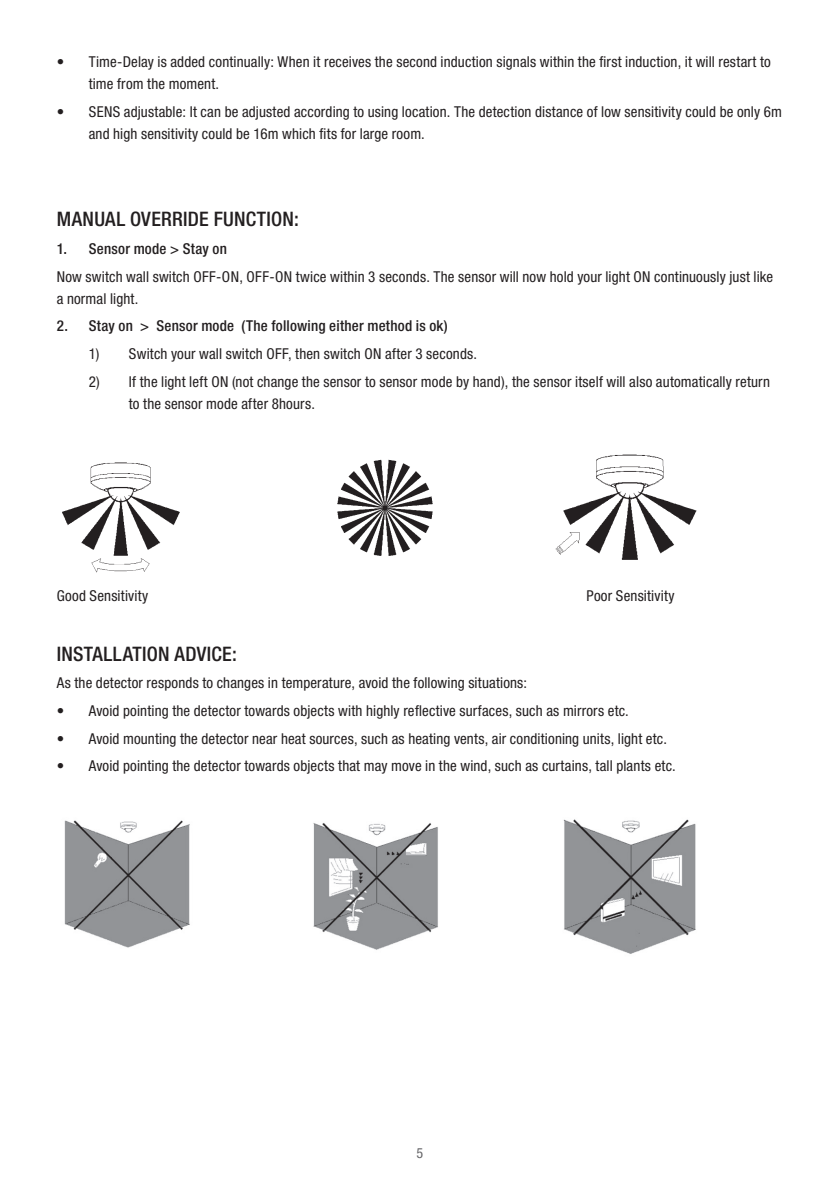
<style>
.page{position:relative;width:840px;height:1191px;background:#fff}
.page>*{position:absolute;margin:0;border:0;box-sizing:border-box;transform-origin:0 0}
.t1{font:500 condensed 20px "Helvetica Neue LT Std";letter-spacing:.015em;color:#231f20}
.t2{font:condensed 15px/22px "Helvetica Neue LT Std";letter-spacing:.01em;color:#231f20}
.t3{font:500 condensed 15px "Helvetica Neue LT Std";letter-spacing:.015em;color:#231f20}
.t4{font:condensed 14px "Helvetica Neue LT Std";color:#636366}
</style>
<div class="page">
<img style="left:62px;top:454px;width:635px;height:119px">
<img style="left:64px;top:819px;width:632px;height:135px">
<p class="t2" style="left:89px;top:51px;width:683px;text-indent:-32px">• Time-Delay is added continually: When it receives the second induction signals within the first induction, it will restart to time from the moment.</p>
<p class="t2" style="left:89px;top:101px;width:694px;text-indent:-32px">• SENS adjustable: It can be adjusted according to using location. The detection distance of low sensitivity could be only 6m and high sensitivity could be 16m which fits for large room.</p>
<h1 class="t1" style="left:57px;top:207px;width:243px">MANUAL OVERRIDE FUNCTION:</h1>
<p class="t3" style="left:57px;top:239px;width:172px">1. Sensor mode &gt; Stay on</p>
<p class="t2" style="left:57px;top:265px;width:717px">Now switch wall switch OFF-ON, OFF-ON twice within 3 seconds. The sensor will now hold your light ON continuously just like a normal light.</p>
<p class="t3" style="left:57px;top:317px;width:392px">2. Stay on &gt; Sensor mode (The following either method is ok)</p>
<p class="t2" style="left:89px;top:342px;width:389px">1) Switch your wall switch OFF, then switch ON after 3 seconds.</p>
<p class="t2" style="left:129px;top:370px;width:642px;text-indent:-40px">2) If the light left ON (not change the sensor to sensor mode by hand), the sensor itself will also automatically return to the sensor mode after 8hours.</p>
<p class="t2" style="left:57px;top:585px;width:93px">Good Sensitivity</p>
<p class="t2" style="left:586px;top:585px;width:90px">Poor Sensitivity</p>
<h1 class="t1" style="left:57px;top:641px;width:181px">INSTALLATION ADVICE:</h1>
<p class="t2" style="left:57px;top:672px;width:471px">As the detector responds to changes in temperature, avoid the following situations:</p>
<p class="t2" style="left:57px;top:699px;width:573px">• Avoid pointing the detector towards objects with highly reflective surfaces, such as mirrors etc.</p>
<p class="t2" style="left:57px;top:727px;width:611px">• Avoid mounting the detector near heat sources, such as heating vents, air conditioning units, light etc.</p>
<p class="t2" style="left:57px;top:755px;width:620px">• Avoid pointing the detector towards objects that may move in the wind, such as curtains, tall plants etc.</p>
<p class="t4" style="left:416px;top:1145px;width:8px">5</p>
</div>
